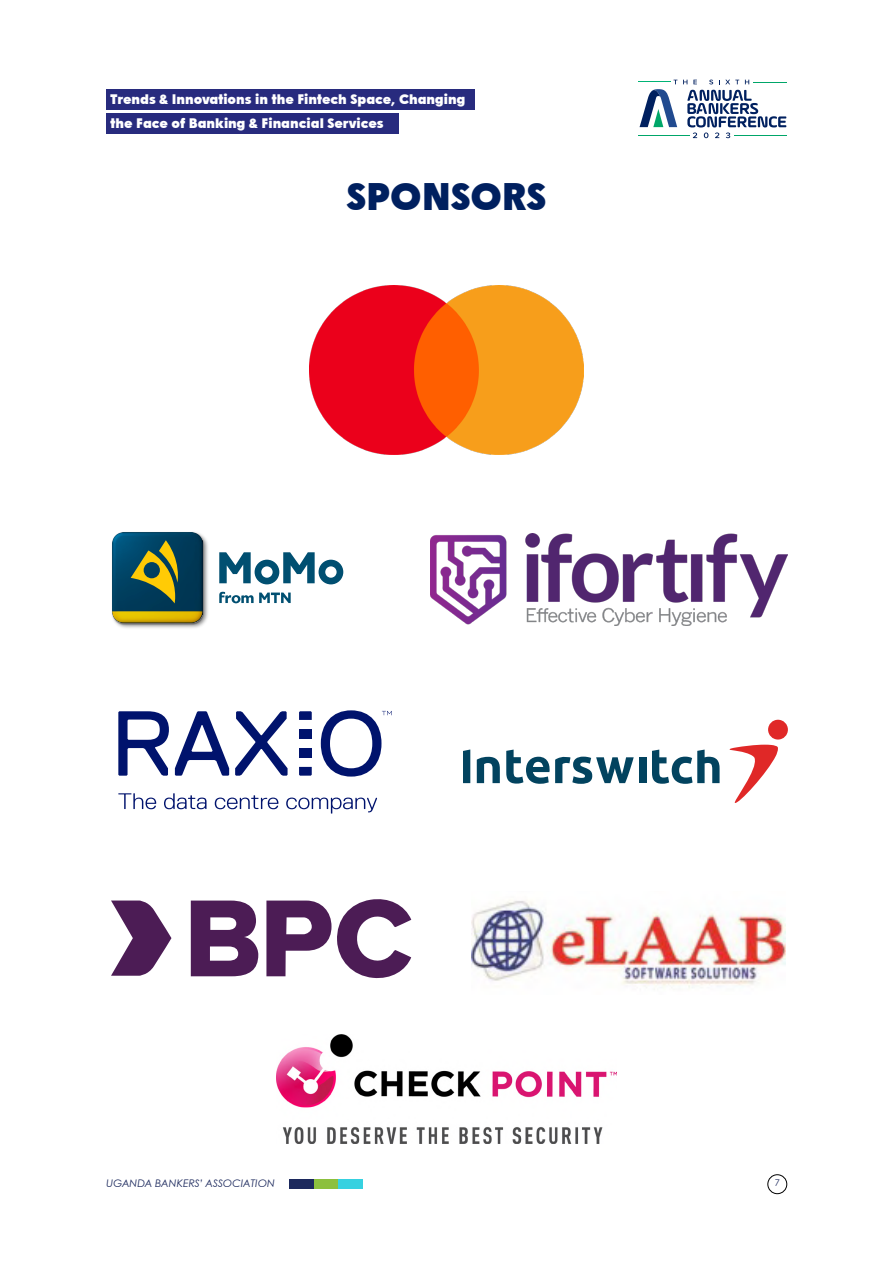
<style>
.page{position:relative;width:893px;height:1263px;background:#fff}
.page>*{position:absolute;margin:0;border:0;box-sizing:border-box;transform-origin:0 0}
.t1{font:900 37.5px "Century Gothic Paneuropean";color:#00205f}
.t2{font:900 13.5px/24px "Century Gothic Paneuropean";color:#fff}
.t3{font:italic 10.5px "Century Gothic Paneuropean";color:#1c295d}
.t4{font:9.15px "Century Gothic Paneuropean";color:#1c295d}
</style>
<div class="page">
<div style="left:314px;top:1179px;width:24px;height:9px;background:#8cc03e"></div>
<div style="left:338px;top:1179px;width:25px;height:9px;background:#36d1e0"></div>
<div style="left:289px;top:1179px;width:25px;height:9px;background:#1c295d"></div>
<svg style="left:639px;top:80px;width:38px;height:47px"></svg>
<svg style="left:683px;top:80px;width:4px;height:4px"></svg>
<svg style="left:693px;top:80px;width:4px;height:4px"></svg>
<svg style="left:709px;top:80px;width:4px;height:4px"></svg>
<svg style="left:719px;top:80px;width:20px;height:4px"></svg>
<svg style="left:745px;top:80px;width:4px;height:4px"></svg>
<hr style="left:638px;top:81px;width:33px;height:1px;background:#00b375">
<hr style="left:753px;top:82px;width:33px;height:1px;background:#00a669">
<svg style="left:687px;top:90px;width:99px;height:48px"></svg>
<hr style="left:638px;top:135px;width:52px;height:1px;background:#00a669">
<hr style="left:734px;top:135px;width:53px;height:1px;background:#00a669">
<div style="left:106px;top:90px;width:368px;height:20px;background:#282b7e"></div>
<div style="left:106px;top:113px;width:293px;height:21px;background:#282b7e"></div>
<div style="left:767px;top:1174px;width:20px;height:20px;border:1px solid #000;border-radius:50%"></div>
<img style="left:276px;top:1034px;width:340px;height:109px">
<svg style="left:191px;top:900px;width:67px;height:76px"></svg>
<svg style="left:266px;top:899px;width:145px;height:80px"></svg>
<svg style="left:111px;top:900px;width:60px;height:76px"></svg>
<img style="left:471px;top:900px;width:315px;height:88px">
<svg style="left:118px;top:711px;width:51px;height:65px"></svg>
<svg style="left:175px;top:711px;width:54px;height:65px"></svg>
<svg style="left:235px;top:711px;width:53px;height:65px"></svg>
<svg style="left:299px;top:767px;width:13px;height:9px"></svg>
<svg style="left:299px;top:711px;width:13px;height:9px"></svg>
<div style="left:299px;top:748px;width:13px;height:9px;background:#00136d"></div>
<div style="left:299px;top:729px;width:13px;height:10px;background:#00136d"></div>
<svg style="left:118px;top:793px;width:38px;height:16px"></svg>
<svg style="left:164px;top:793px;width:42px;height:16px"></svg>
<svg style="left:215px;top:795px;width:63px;height:14px"></svg>
<svg style="left:286px;top:797px;width:91px;height:16px"></svg>
<svg style="left:321px;top:710px;width:71px;height:66px"></svg>
<svg style="left:219px;top:592px;width:72px;height:11px"></svg>
<svg style="left:219px;top:552px;width:124px;height:32px"></svg>
<img style="left:116px;top:535px;width:92px;height:93px">
<svg style="left:112px;top:532px;width:90px;height:91px"></svg>
<svg style="left:463px;top:749px;width:7px;height:34px"></svg>
<div style="left:768px;top:720px;width:20px;height:19px;background:#e02827;border-radius:50%"></div>
<svg style="left:729px;top:745px;width:49px;height:58px"></svg>
<div style="left:639px;top:757px;width:7px;height:26px;background:#02435f"></div>
<svg style="left:652px;top:749px;width:68px;height:35px"></svg>
<svg style="left:477px;top:757px;width:23px;height:26px"></svg>
<svg style="left:506px;top:749px;width:128px;height:35px"></svg>
<img style="left:309px;top:285px;width:275px;height:170px">
<img style="left:431px;top:533px;width:357px;height:92px">
<p class="t2" style="left:111px;top:86px;width:356px">Trends &amp; Innovations in the Fintech Space, Changing the Face of Banking &amp; Financial Services</p>
<p class="t1" style="left:347px;top:169px;width:201px">SPONSORS</p>
<p class="t3" style="left:106px;top:1177px;width:170px">UGANDA BANKERS’ ASSOCIATION</p>
<p class="t4" style="left:775px;top:1177px;width:7px">7</p>
</div>
